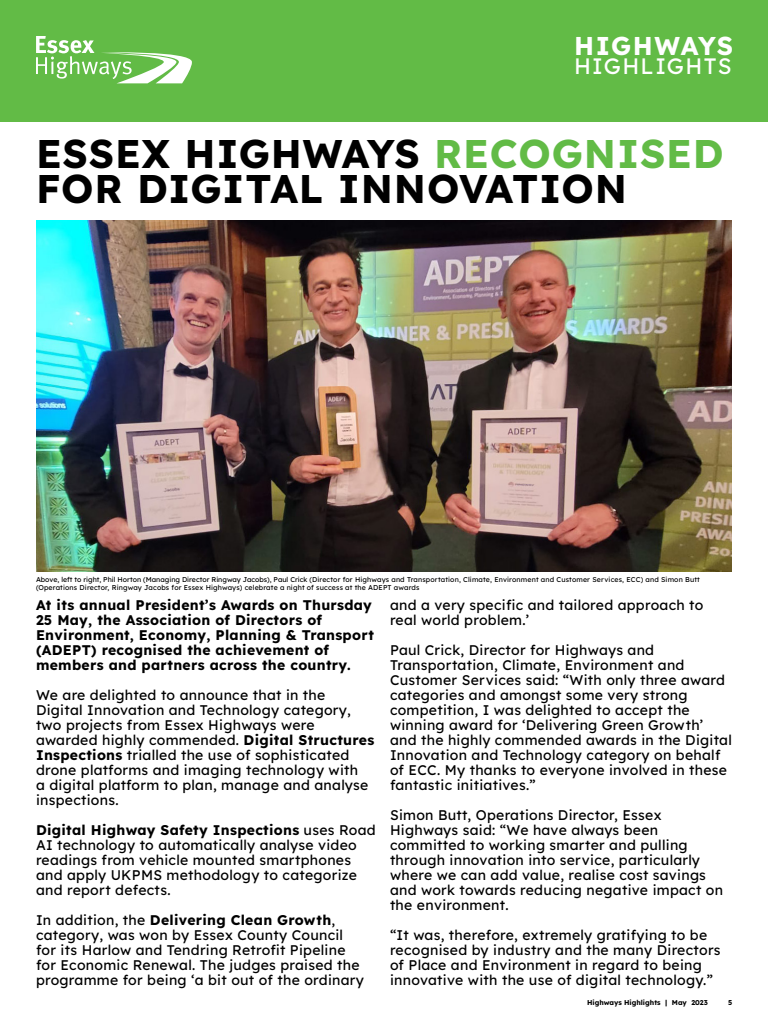
<style>
.page{position:relative;width:768px;height:1024px;background:#fff}
.page>*{position:absolute;margin:0;border:0;box-sizing:border-box;transform-origin:0 0}
.Chapter_Title_-_Alig{font:40px/34.6px "Lexend";letter-spacing:.02em;color:#000}
.Book_Title{font:25.8px "Lexend";letter-spacing:.045em;color:#fff}
.Book_Title-2{font:22.3px "Lexend";letter-spacing:.06em;color:#fff}
.t1{font:14px/15px "Lexend";letter-spacing:.02em;color:#000}
.t2{font:7px "Lexend";letter-spacing:.02em;color:#000}
.t3{font:7px "Lexend";color:#000}
.s1{color:#62bb46}
</style>
<div class="page">
<div style="left:0;top:0;width:768px;height:122px;background:#62bb46"></div>
<svg style="left:36px;top:36px;width:156px;height:47px"></svg>
<img style="left:36px;top:220px;width:696px;height:352px">
<p class="Book_Title" style="left:574px;top:27px;width:161px">HIGHWAYS</p>
<p class="Book_Title-2" style="left:574px;top:49px;width:159px">HIGHLIGHTS</p>
<p class="Chapter_Title_-_Alig" style="left:36px;top:134px;width:689px">ESSEX HIGHWAYS <span class="s1">RECOGNISED<br></span>FOR DIGITAL INNOVATION</p>
<p class="t2" style="left:36px;top:574px;width:665px">Above, left to right, Phil Horton (Managing Director Ringway Jacobs), Paul Crick (Director for Highways and Transportation, Climate, Environment and Customer Services, ECC) and Simon Butt</p>
<p class="t2" style="left:36px;top:582px;width:385px">(Operations Director, Ringway Jacobs for Essex Highways) celebrate a night of success at the ADEPT awards</p>
<p class="t1" style="left:36px;top:597px;width:339px">At its annual President’s Awards on Thursday 25 May, the Association of Directors of Environment, Economy, Planning &amp; Transport (ADEPT) recognised the achievement of members and partners across the country.</p>
<p class="t1" style="left:36px;top:687px;width:340px">We are delighted to announce that in the Digital Innovation and Technology category, two projects from Essex Highways were awarded highly commended. Digital Structures Inspections trialled the use of sophisticated drone platforms and imaging technology with<br>a digital platform to plan, manage and analyse inspections.</p>
<p class="t1" style="left:36px;top:822px;width:341px">Digital Highway Safety Inspections uses Road AI technology to automatically analyse video readings from vehicle mounted smartphones and apply UKPMS methodology to categorize and report defects.</p>
<p class="t1" style="left:36px;top:912px;width:330px">In addition, the Delivering Clean Growth, category, was won by Essex County Council for its Harlow and Tendring Retrofit Pipeline for Economic Renewal. The judges praised the programme for being ‘a bit out of the ordinary</p>
<p class="t1" style="left:390px;top:597px;width:315px">and a very specific and tailored approach to real world problem.’</p>
<p class="t1" style="left:390px;top:642px;width:343px">Paul Crick, Director for Highways and Transportation, Climate, Environment and Customer Services said: “With only three award categories and amongst some very strong competition, I was delighted to accept the winning award for ‘Delivering Green Growth’ and the highly commended awards in the Digital Innovation and Technology category on behalf of ECC. My thanks to everyone involved in these fantastic initiatives.”</p>
<p class="t1" style="left:390px;top:807px;width:335px">Simon Butt, Operations Director, Essex Highways said: “We have always been committed to working smarter and pulling through innovation into service, particularly where we can add value, realise cost savings and work towards reducing negative impact on the environment.</p>
<p class="t1" style="left:390px;top:927px;width:332px">“It was, therefore, extremely gratifying to be recognised by industry and the many Directors of Place and Environment in regard to being innovative with the use of digital technology.”</p>
<p class="t3" style="left:587px;top:997px;width:122px">Highways Highlights | May 2023</p>
<p class="t2" style="left:728px;top:997px;width:6px">5</p>
</div>
